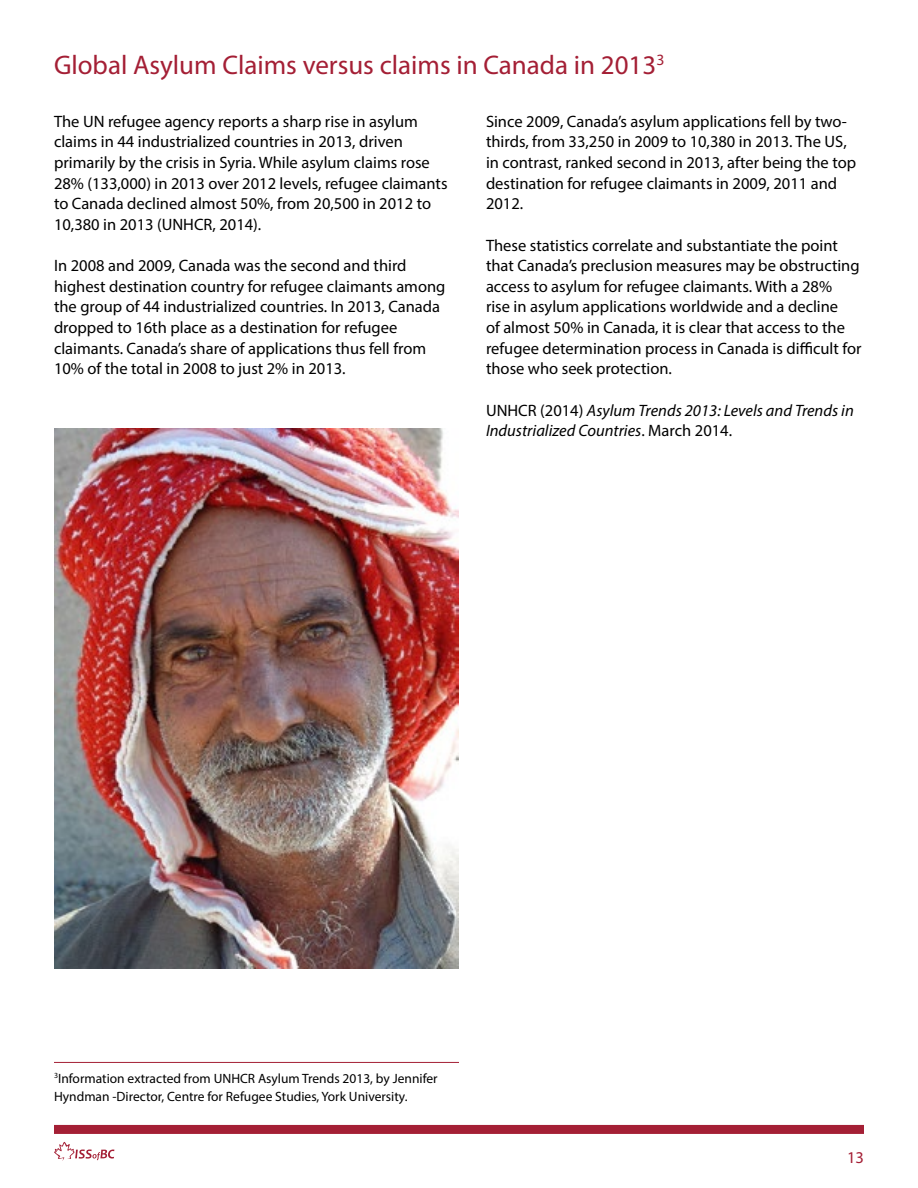
<style>
.page{position:relative;width:918px;height:1188px;background:#fff}
.page>*{position:absolute;margin:0;border:0;box-sizing:border-box;transform-origin:0 0}
.t1{font:27px "Myriad Pro";color:#a41f35}
.t2{font:16.5px/20.7px "Myriad Pro";color:#000}
.t3{font:italic 16.5px/20.7px "Myriad Pro";color:#000}
.t4{font:16.5px "Myriad Pro";color:#a41f35}
.t5{font:13.5px/17.7px "Myriad Pro";color:#000}
.s1{font-style:normal}
</style>
<div class="page">
<div style="left:54px;top:1125px;width:810px;height:9px;background:#a41f35"></div>
<svg style="left:54px;top:1142px;width:60px;height:19px"></svg>
<hr style="left:54px;top:1062px;width:405px;height:1px;background:#a41f35">
<img style="left:54px;top:429px;width:405px;height:539px">
<h1 class="t1" style="left:54px;top:49px;width:612px">Global Asylum Claims versus claims in Canada in 2013<sup>3</sup></h1>
<p class="t2" style="left:54px;top:111px;width:395px">The UN refugee agency reports a sharp rise in asylum claims in 44 industrialized countries in 2013, driven primarily by the crisis in Syria. While asylum claims rose 28% (133,000) in 2013 over 2012 levels, refugee claimants to Canada declined almost 50%, from 20,500 in 2012 to 10,380 in 2013 (UNHCR, 2014).</p>
<p class="t2" style="left:54px;top:255px;width:393px">In 2008 and 2009, Canada was the second and third highest destination country for refugee claimants among the group of 44 industrialized countries. In 2013, Canada dropped to 16th place as a destination for refugee claimants. Canada’s share of applications thus fell from 10% of the total in 2008 to just 2% in 2013.</p>
<p class="t2" style="left:486px;top:111px;width:372px">Since 2009, Canada’s asylum applications fell by two&shy;thirds, from 33,250 in 2009 to 10,380 in 2013. The US, in contrast, ranked second in 2013, after being the top destination for refugee claimants in 2009, 2011 and 2012.</p>
<p class="t2" style="left:486px;top:234px;width:377px">These statistics correlate and substantiate the point that Canada’s preclusion measures may be obstructing access to asylum for refugee claimants. With a 28%<br>rise in asylum applications worldwide and a decline<br>of almost 50% in Canada, it is clear that access to the refugee determination process in Canada is difficult for those who seek protection.</p>
<p class="t3" style="left:486px;top:399px;width:369px"><span class="s1">UNHCR (2014)</span> Asylum Trends 2013: Levels and Trends in<br>Industrialized Countries<span class="s1">. March 2014.</span></p>
<p class="t5" style="left:54px;top:1069px;width:385px"><sup>3</sup>Information extracted from UNHCR Asylum Trends 2013, by Jennifer<br>Hyndman -Director, Centre for Refugee Studies, York University.</p>
<p class="t4" style="left:847px;top:1147px;width:18px">13</p>
</div>
